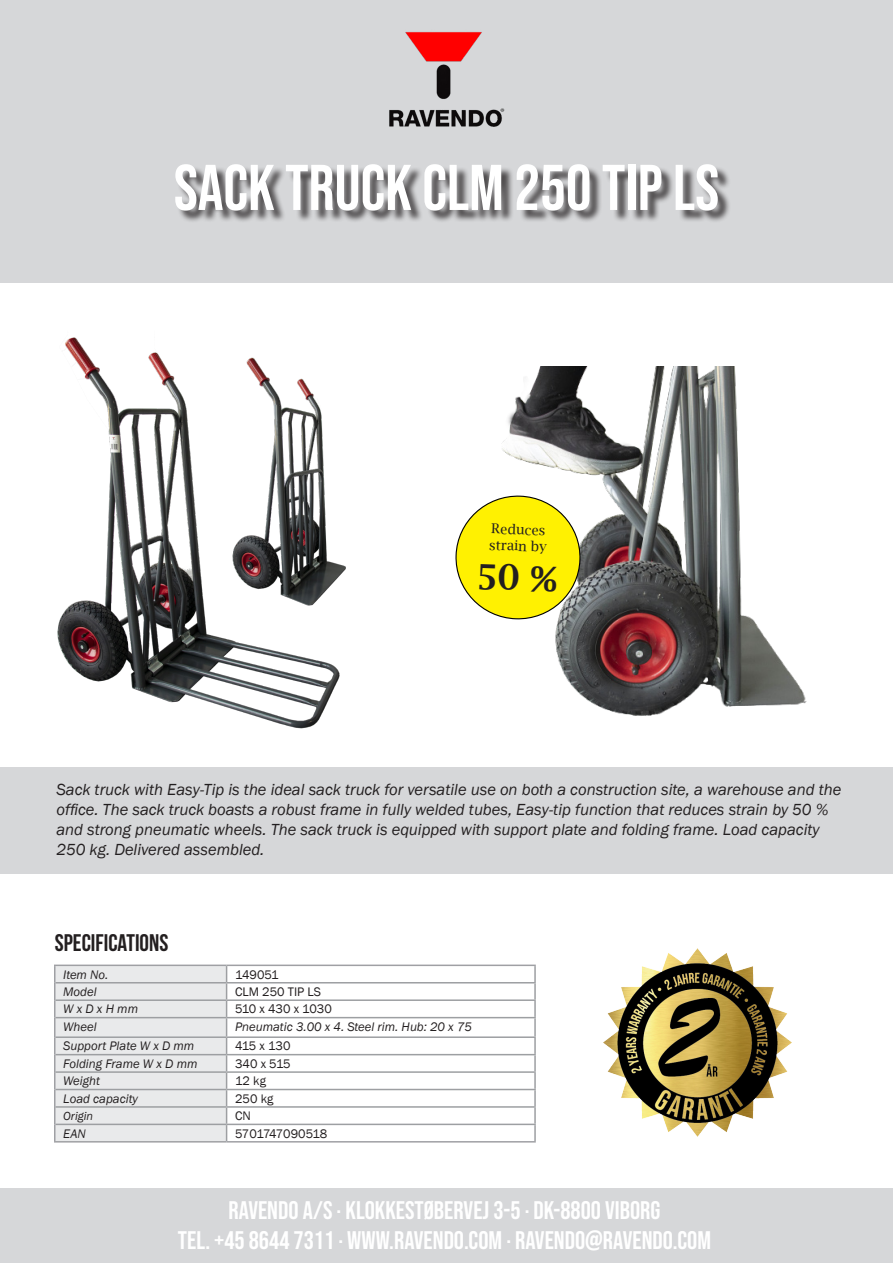
<style>
.page{position:relative;width:893px;height:1263px;background:#fff}
.page>*{position:absolute;margin:0;border:0;box-sizing:border-box;transform-origin:0 0}
.t1{font:64.5px "Bebas Neue";color:#fff}
.t2{font:25.5px "Bebas Neue";color:#fff}
.t3{font:700 24px "Bebas Neue";color:#231f20}
.t4{font:italic 16.5px/19.8px "Franklin Gothic";color:#231f20}
.t5{font:13.5px/16.2px "Lucida Bright";color:#231f20}
.t6{font:italic 12.75px "Franklin Gothic";color:#231f20}
.t7{font:12.75px "Franklin Gothic";color:#231f20}
.t8{font:12.75px "Franklin Gothic";letter-spacing:-.02em;color:#231f20}
.t9{font:italic 12px "Franklin Gothic";color:#231f20}
</style>
<div class="page">
<div style="left:0;top:1188px;width:893px;height:75px;background:#d6d7d9"></div>
<img style="left:57px;top:337px;width:289px;height:392px">
<img style="left:502px;top:367px;width:305px;height:349px">
<hr style="left:54px;top:964px;width:173px;height:2px;background:#9fa0a4">
<hr style="left:227px;top:964px;width:309px;height:2px;background:#9fa0a4">
<hr style="left:227px;top:1141px;width:309px;height:1px;background:#9fa0a4">
<hr style="left:227px;top:982px;width:309px;height:1px;background:#9d9fa2">
<hr style="left:227px;top:999px;width:309px;height:2px;background:#9d9fa2">
<hr style="left:227px;top:1017px;width:309px;height:1px;background:#9d9fa2">
<hr style="left:227px;top:1036px;width:309px;height:2px;background:#9d9fa2">
<hr style="left:227px;top:1054px;width:309px;height:1px;background:#9d9fa2">
<hr style="left:227px;top:1071px;width:309px;height:2px;background:#9d9fa2">
<hr style="left:227px;top:1089px;width:309px;height:1px;background:#9d9fa2">
<hr style="left:227px;top:1106px;width:309px;height:2px;background:#9d9fa2">
<hr style="left:227px;top:1123px;width:309px;height:2px;background:#9d9fa2">
<svg style="left:54px;top:965px;width:173px;height:177px;background:#e1e2e3"></svg>
<svg style="left:534px;top:966px;width:2px;height:175px"></svg>
<img style="left:604px;top:948px;width:187px;height:188px">
<div style="left:0;top:767px;width:893px;height:106px;background:#d6d7d9"></div>
<div style="left:0;top:0;width:893px;height:282px;background:#d6d7d9"></div>
<div style="left:177px;top:166px;width:554px;height:57px;background:#231f20;opacity:.75"></div>
<img style="left:389px;top:32px;width:116px;height:95px">
<svg style="left:455px;top:494px;width:127px;height:126px"></svg>
<p class="t1" style="left:174px;top:151px;width:547px">SACK TRUCK CLM 250 TIP LS</p>
<p class="t5" style="left:490px;top:520px;width:59px;rotate:2deg">Reduces strain by</p>
<p class="t4" style="left:56px;top:780px;width:786px">Sack truck with Easy-Tip is the ideal sack truck for versatile use on both a construction site, a warehouse and the office. The sack truck boasts a robust frame in fully welded tubes, Easy-tip function that reduces strain by 50 % and strong pneumatic wheels. The sack truck is equipped with support plate and folding frame. Load capacity 250 kg. Delivered assembled.</p>
<p class="t3" style="left:55px;top:930px;width:115px">SPECIFICATIONS</p>
<p class="t6" style="left:63px;top:966px;width:47px">Item No.</p>
<p class="t7" style="left:235px;top:966px;width:45px">149051</p>
<p class="t6" style="left:63px;top:984px;width:35px">Model</p>
<p class="t7" style="left:235px;top:984px;width:87px">CLM 250 TIP LS</p>
<p class="t6" style="left:63px;top:1001px;width:76px">W x D x H mm</p>
<p class="t7" style="left:235px;top:1001px;width:98px">510 x 430 x 1030</p>
<p class="t6" style="left:63px;top:1018px;width:35px">Wheel</p>
<p class="t6" style="left:235px;top:1018px;width:238px">Pneumatic 3.00 x 4. Steel rim. Hub: 20 x 75</p>
<p class="t6" style="left:63px;top:1038px;width:133px">Support Plate W x D mm</p>
<p class="t7" style="left:235px;top:1038px;width:57px">415 x 130</p>
<p class="t6" style="left:63px;top:1055px;width:136px">Folding Frame W x D mm</p>
<p class="t7" style="left:235px;top:1056px;width:57px">340 x 515</p>
<p class="t6" style="left:63px;top:1073px;width:38px">Weight</p>
<p class="t7" style="left:235px;top:1073px;width:32px">12 kg</p>
<p class="t6" style="left:63px;top:1090px;width:76px">Load capacity</p>
<p class="t7" style="left:235px;top:1090px;width:40px">250 kg</p>
<p class="t9" style="left:63px;top:1108px;width:31px">Origin</p>
<p class="t7" style="left:235px;top:1108px;width:17px">CN</p>
<p class="t6" style="left:63px;top:1125px;width:24px">EAN</p>
<p class="t8" style="left:235px;top:1125px;width:94px">5701747090518</p>
<p class="t2" style="left:229px;top:1195px;width:433px">RAVENDO A/S . KLOKKESTØBERVEJ 3-5 . DK-8800 VIBORG</p>
<p class="t2" style="left:178px;top:1226px;width:535px">TEL. +45 8644 7311 . WWW.RAVENDO.COM . RAVENDO@RAVENDO.COM</p>
</div>
